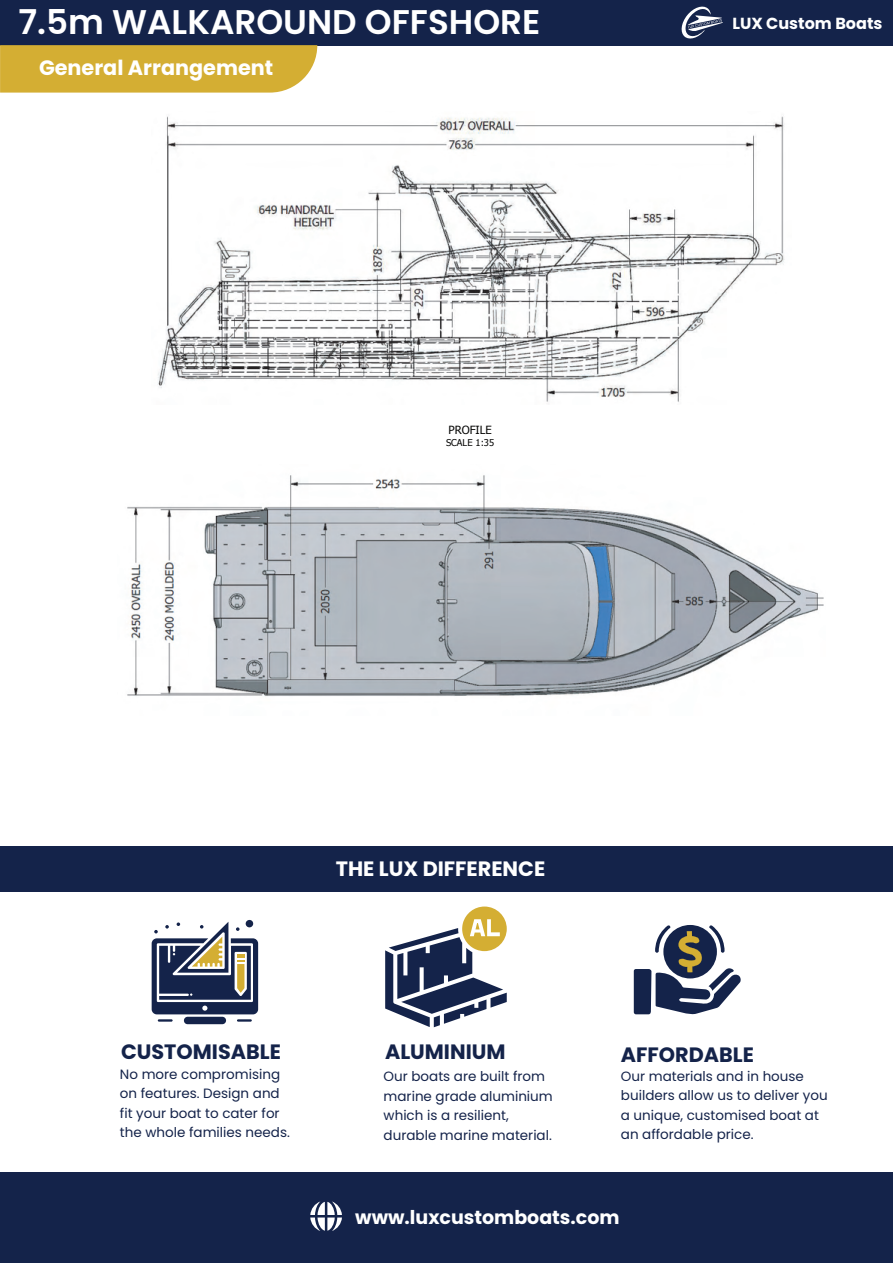
<style>
.page{position:relative;width:893px;height:1263px;background:#fff}
.page>*{position:absolute;margin:0;border:0;box-sizing:border-box;transform-origin:0 0}
.t1{font:600 34.2px "Poppins";color:#fff}
.t2{font:700 20.7px "Poppins";color:#fff}
.t3{font:700 20.7px "Poppins";color:#14234a}
.t4{font:700 19.05px "Poppins";color:#fff}
.t5{font:700 16.05px "Poppins";color:#fff}
.t6{font:13.5px/19.5px "Poppins";color:#14234a}
.t7{font:11.25px "Tahoma";color:#050504}
.t8{font:9.45px "Tahoma";letter-spacing:-.005em;color:#050504}
</style>
<div class="page">
<div style="left:0;top:0;width:892px;height:45px;background:#14234a"></div>
<div style="left:0;top:847px;width:893px;height:45px;background:#14234a"></div>
<svg style="left:681px;top:6px;width:42px;height:33px"></svg>
<div style="left:0;top:1172px;width:892px;height:91px;background:#14234a"></div>
<svg style="left:634px;top:925px;width:107px;height:89px"></svg>
<svg style="left:385px;top:906px;width:122px;height:121px"></svg>
<img style="left:157px;top:116px;width:628px;height:286px">
<img style="left:127px;top:475px;width:697px;height:222px">
<svg style="left:0;top:45px;width:317px;height:48px;background:#d5b03b"></svg>
<div style="left:184px;top:1017px;width:42px;height:7px;background:#14234a;border-radius:4px"></div>
<div style="left:246px;top:920px;width:7px;height:7px;background:#14234a;border-radius:50%"></div>
<hr style="left:237px;top:1019px;width:15px;height:3px;background:#14234a">
<hr style="left:158px;top:1019px;width:15px;height:3px;background:#14234a">
<svg style="left:152px;top:922px;width:106px;height:92px"></svg>
<svg style="left:310px;top:1201px;width:32px;height:30px"></svg>
<h1 class="t1" style="left:19px;top:2px;width:523px">7.5m WALKAROUND OFFSHORE</h1>
<h2 class="t2" style="left:39px;top:56px;width:236px">General Arrangement</h2>
<p class="t7" style="left:449px;top:422px;width:45px">PROFILE</p>
<p class="t8" style="left:446px;top:436px;width:50px">SCALE 1:35</p>
<h2 class="t2" style="left:336px;top:856px;width:211px">THE LUX DIFFERENCE</h2>
<p class="t5" style="left:732px;top:14px;width:152px">LUX Custom Boats</p>
<h2 class="t3" style="left:121px;top:1040px;width:161px">CUSTOMISABLE</h2>
<h2 class="t3" style="left:385px;top:1040px;width:122px">ALUMINIUM</h2>
<h2 class="t3" style="left:621px;top:1043px;width:135px">AFFORDABLE</h2>
<p class="t6" style="left:120px;top:1064px;width:172px">No more compromising on features. Design and fit your boat to cater for the whole families needs.</p>
<p class="t6" style="left:384px;top:1067px;width:171px">Our boats are built from marine grade aluminium which is a resilient, durable marine material.</p>
<p class="t6" style="left:621px;top:1066px;width:208px">Our materials and in house builders allow us to deliver you a unique, customised boat at an affordable price.</p>
<h3 class="t4" style="left:355px;top:1207px;width:266px">www.luxcustomboats.com</h3>
</div>
